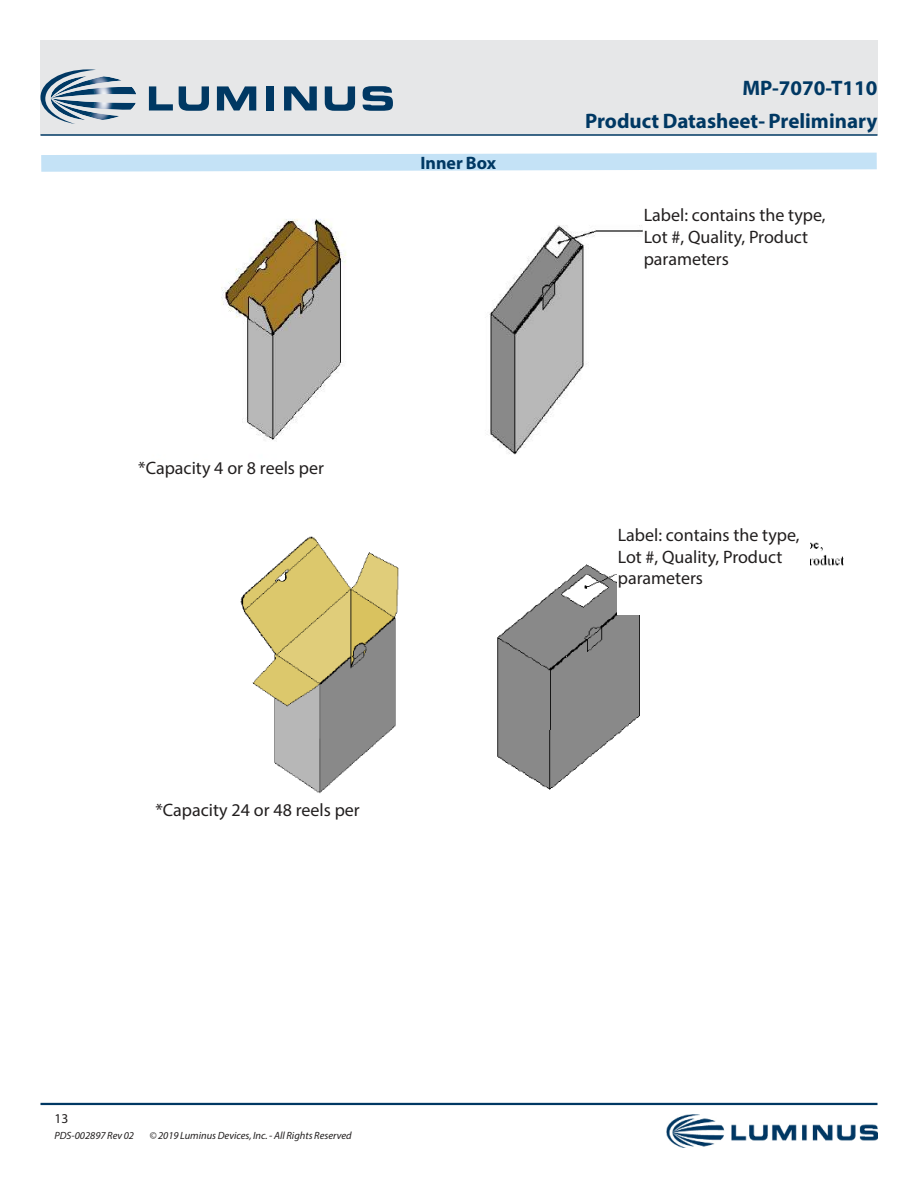
<style>
.page{position:relative;width:918px;height:1188px;background:#fff}
.page>*{position:absolute;margin:0;border:0;box-sizing:border-box;transform-origin:0 0}
.t1{font:700 21px/33px "Myriad Pro";color:#003863;text-align:right}
.t2{font:18px/21.6px "Myriad Pro";color:#221f1f}
.t3{font:700 18px "Myriad Pro";letter-spacing:-.005em;color:#003863}
.t4{font:13.5px "Myriad Pro";color:#221f1f}
.t5{font:italic 10.5px "Myriad Pro";color:#221f1f}
</style>
<div class="page">
<div style="left:41px;top:40px;width:837px;height:95px;background:#e6e7e8"></div>
<hr style="left:41px;top:1103px;width:837px;height:2px;background:#003863">
<hr style="left:41px;top:134px;width:837px;height:2px;background:#003863">
<svg style="left:41px;top:153px;width:836px;height:19px;background:#cbe5f7"></svg>
<img style="left:96px;top:102px;width:7px;height:18px">
<svg style="left:40px;top:69px;width:56px;height:55px"></svg>
<svg style="left:149px;top:86px;width:24px;height:25px"></svg>
<svg style="left:179px;top:86px;width:30px;height:25px"></svg>
<svg style="left:217px;top:86px;width:39px;height:25px"></svg>
<div style="left:266px;top:86px;width:8px;height:25px;background:#003863"></div>
<svg style="left:284px;top:86px;width:33px;height:25px"></svg>
<svg style="left:325px;top:86px;width:30px;height:25px"></svg>
<svg style="left:363px;top:86px;width:30px;height:25px"></svg>
<img style="left:666px;top:1115px;width:212px;height:33px">
<img style="left:221px;top:219px;width:422px;height:236px">
<img style="left:240px;top:536px;width:604px;height:258px">
<div style="left:618px;top:528px;width:192px;height:87px;background:#fff"></div>
<p class="t3" style="left:420px;top:156px;width:77px">Inner Box</p>
<p class="t2" style="left:138px;top:459px;width:187px">*Capacity 4 or 8 reels per</p>
<p class="t2" style="left:156px;top:801px;width:206px">*Capacity 24 or 48 reels per</p>
<p class="t1" style="left:585px;top:73px;width:294px">MP-7070-T110<br>Product Datasheet- Preliminary</p>
<p class="t2" style="left:644px;top:206px;width:183px">Label: contains the type,<br>Lot #, Quality, Product parameters</p>
<p class="t2" style="left:618px;top:526px;width:183px">Label: contains the type,<br>Lot #, Quality, Product parameters</p>
<p class="t4" style="left:54px;top:1113px;width:15px">13</p>
<p class="t5" style="left:54px;top:1132px;width:81px">PDS-002897 Rev 02</p>
<p class="t5" style="left:149px;top:1132px;width:204px">© 2019 Luminus Devices, Inc. - All Rights Reserved</p>
</div>
